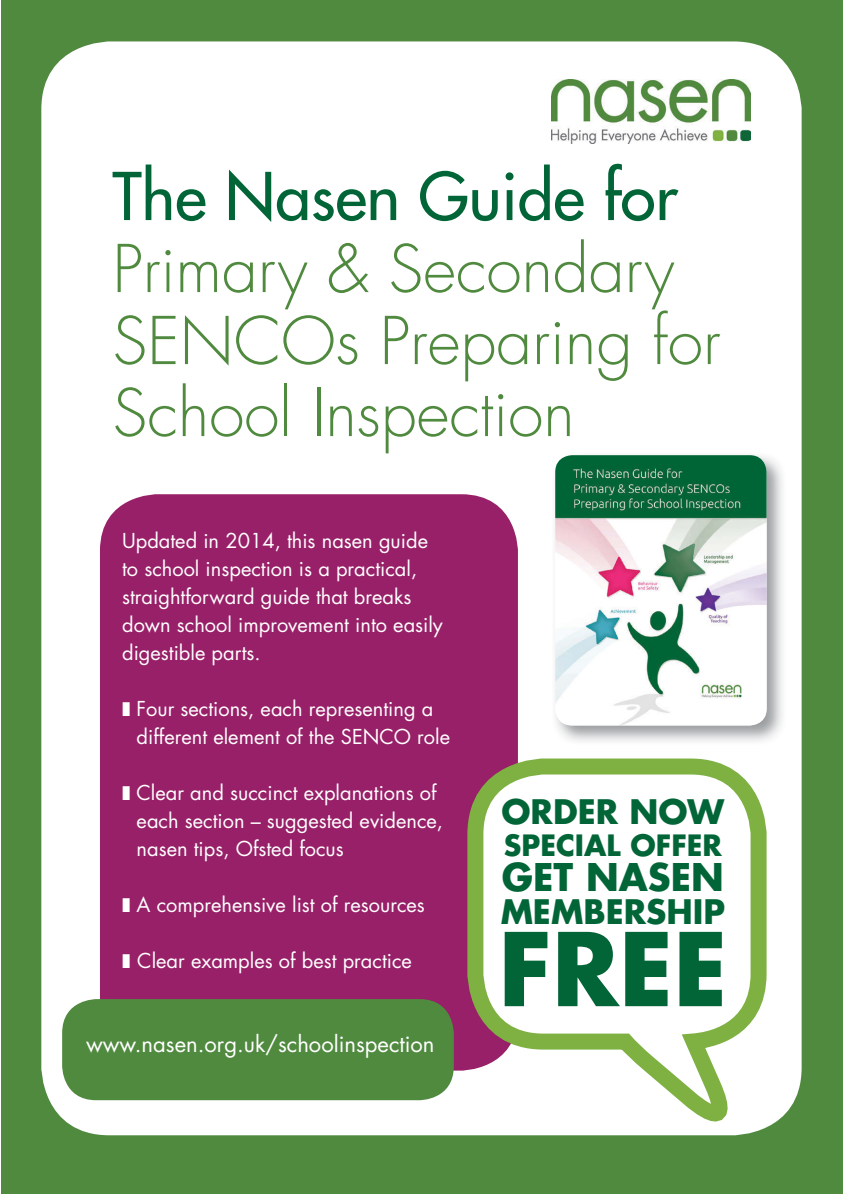
<style>
.page{position:relative;width:843px;height:1194px;background:#fff}
.page>*{position:absolute;margin:0;border:0;box-sizing:border-box;transform-origin:0 0}
.t1{font:700 98.6px "Futura";color:#026537}
.t2{font:300 64px/72px "Futura";color:#508a3f}
.t3{font:64px "Futura";color:#026537}
.t4{font:700 37.2px "Futura";color:#026537}
.t5{font:700 32.8px "Futura";color:#026537}
.t6{font:700 28.6px "Futura";color:#026537}
.t7{font:22px "Futura";color:#fff}
.t8{font:20px/28px "Futura";color:#fff}
</style>
<div class="page">
<div style="left:2px;top:0;width:840px;height:1194px;background:#508a3f"></div>
<div style="left:41px;top:41px;width:760px;height:1094px;background:#fff;border-radius:68px"></div>
<div style="left:100px;top:494px;width:418px;height:576px;background:#982068;border-radius:57px"></div>
<img style="left:551px;top:79px;width:199px;height:64px">
<svg style="left:459px;top:750px;width:315px;height:386px"></svg>
<div style="left:62px;top:999px;width:391px;height:101px;background:#508a3f;border-radius:34px"></div>
<img style="left:557px;top:457px;width:226px;height:285px">
<img style="left:555px;top:455px;width:211px;height:270px">
<h2 class="t3" style="left:112px;top:155px;width:566px">The Nasen Guide for</h2>
<h2 class="t2" style="left:112px;top:234px;width:609px">Primary &amp; Secondary<br>SENCOs Preparing for<br>School Inspection</h2>
<p class="t8" style="left:122px;top:526px;width:322px">Updated in 2014, this nasen guide to school inspection is a practical, straightforward guide that breaks down school improvement into easily digestible parts.</p>
<p class="t8" style="left:137px;top:694px;width:315px;text-indent:-14px">❚ Four sections, each representing a different element of the SENCO role</p>
<p class="t8" style="left:137px;top:778px;width:308px;text-indent:-14px">❚ Clear and succinct explanations of each section – suggested evidence, nasen tips, Ofsted focus</p>
<p class="t8" style="left:122px;top:890px;width:304px">❚ A comprehensive list of resources</p>
<p class="t8" style="left:122px;top:946px;width:291px">❚ Clear examples of best practice</p>
<p class="t7" style="left:86px;top:1029px;width:350px">www.nasen.org.uk/schoolinspection</p>
<h3 class="t5" style="left:501px;top:789px;width:224px">ORDER NOW</h3>
<h3 class="t6" style="left:503px;top:825px;width:220px">SPECIAL OFFER</h3>
<h3 class="t4" style="left:501px;top:851px;width:224px">GET NASEN</h3>
<h3 class="t5" style="left:500px;top:889px;width:226px">MEMBERSHIP</h3>
<h1 class="t1" style="left:498px;top:901px;width:230px">FREE</h1>
</div>
